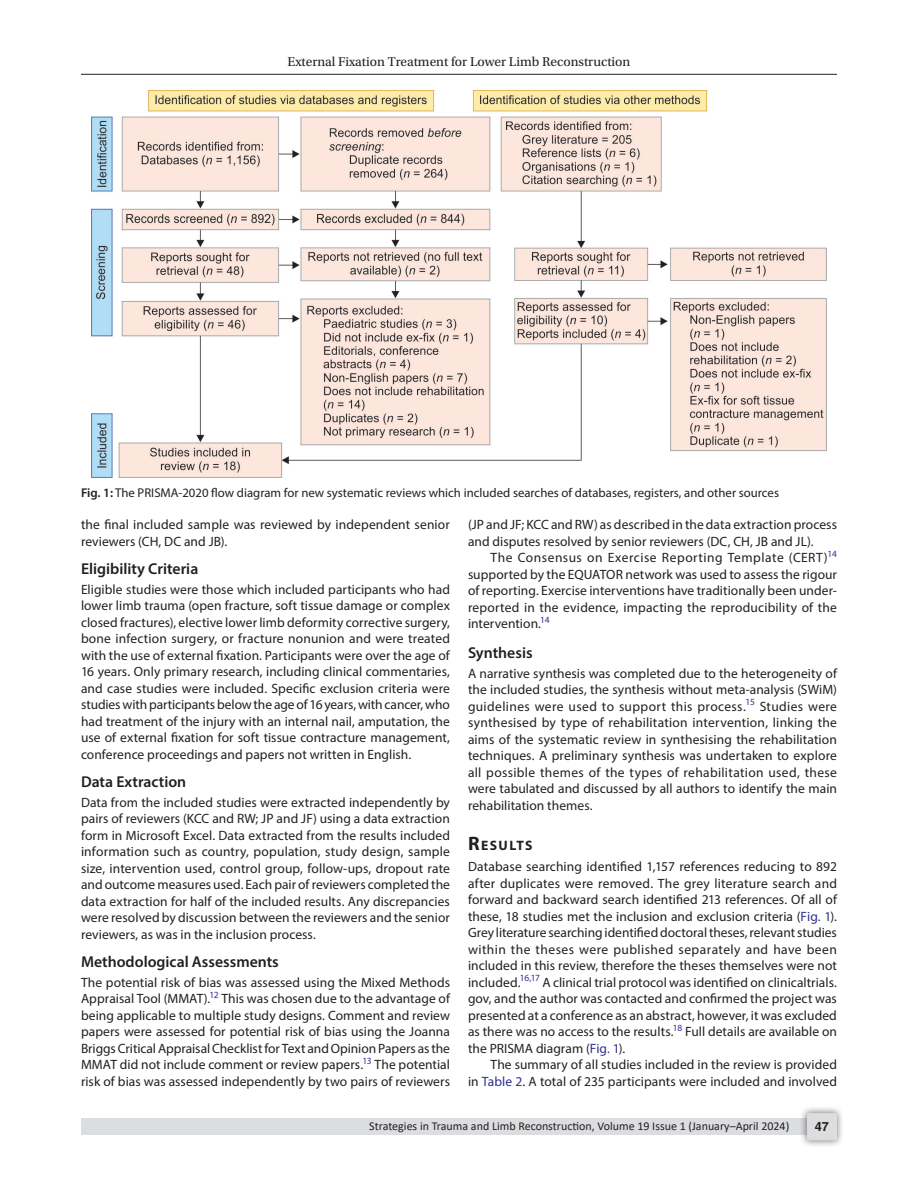
<style>
.page{position:relative;width:918px;height:1188px;background:#fff}
.page>*{position:absolute;margin:0;border:0;box-sizing:border-box;transform-origin:0 0}
.Head-2{font:600 15.75px "Myriad Pro";color:#231f20}
.Head-1{font:700 13.65px "Myriad Pro";letter-spacing:.105em;color:#231f20}
.Para-NoIndent{font:13.5px/16.5px "Myriad Pro";letter-spacing:.005em;color:#231f20;text-align:justify}
.Para-Indent{font:13.5px/16.5px "Myriad Pro";letter-spacing:.005em;color:#231f20}
.t1{font:13.5px "Utopia Std";color:#231f20}
.FigCaption{font:12.75px "Myriad Pro";color:#231f20}
.t2{font:700 12.75px "Helvetica LT Std";color:#231f20}
.t3{font:12px "Calibri";color:#231f20}
.s1{font-weight:600}
.s2{font-size:19.5px}
.s3{color:#2e3092}
</style>
<div class="page">
<hr style="left:81px;top:74px;width:756px;height:1px;background:#231f20">
<div style="left:81px;top:1119px;width:756px;height:16px;background:#dcdddf"></div>
<div style="left:800px;top:1106px;width:44px;height:41px;background:#231f20;opacity:.61"></div>
<div style="left:807px;top:1113px;width:30px;height:27px;background:#dcdddf;border-radius:2px"></div>
<img style="left:92px;top:90px;width:734px;height:388px">
<p class="t1" style="left:288px;top:55px;width:344px">External Fixation Treatment for Lower Limb Reconstruction</p>
<p class="FigCaption" style="left:81px;top:484px;width:700px"><span class="s1">Fig. 1:</span> The PRISMA-2020 flow diagram for new systematic reviews which included searches of databases, registers, and other sources</p>
<p class="Para-Indent" style="left:81px;top:516px;width:370px">the final included sample was reviewed by independent senior reviewers (CH, DC and JB).</p>
<p class="Head-2" style="left:81px;top:559px;width:119px">Eligibility Criteria</p>
<p class="Para-NoIndent" style="left:81px;top:581px;width:371px">Eligible studies were those which included participants who had lower limb trauma (open fracture, soft tissue damage or complex closed fractures), elective lower limb deformity corrective surgery, bone infection surgery, or fracture nonunion and were treated with the use of external fixation. Participants were over the age of 16 years. Only primary research, including clinical commentaries, and case studies were included. Specific exclusion criteria were studies with participants below the age of 16 years, with cancer, who had treatment of the injury with an internal nail, amputation, the use of external fixation for soft tissue contracture management, conference proceedings and papers not written in English.</p>
<p class="Head-2" style="left:81px;top:772px;width:107px">Data Extraction</p>
<p class="Para-NoIndent" style="left:81px;top:794px;width:371px">Data from the included studies were extracted independently by pairs of reviewers (KCC and RW; JP and JF) using a data extraction form in Microsoft Excel. Data extracted from the results included information such as country, population, study design, sample size, intervention used, control group, follow-ups, dropout rate and outcome measures used. Each pair of reviewers completed the data extraction for half of the included results. Any discrepancies were resolved by discussion between the reviewers and the senior reviewers, as was in the inclusion process.</p>
<p class="Head-2" style="left:81px;top:952px;width:199px">Methodological Assessments</p>
<p class="Para-NoIndent" style="left:81px;top:974px;width:371px">The potential risk of bias was assessed using the Mixed Methods Appraisal Tool (MMAT).<sup>12</sup> This was chosen due to the advantage of being applicable to multiple study designs. Comment and review papers were assessed for potential risk of bias using the Joanna Briggs Critical Appraisal Checklist for Text and Opinion Papers as the MMAT did not include comment or review papers.<sup>13</sup> The potential risk of bias was assessed independently by two pairs of reviewers</p>
<p class="Para-NoIndent" style="left:468px;top:516px;width:371px">(JP and JF; KCC and RW) as described in the data extraction process and disputes resolved by senior reviewers (DC, CH, JB and JL).</p>
<p class="Para-Indent" style="left:468px;top:549px;width:371px;text-align:justify;text-indent:22px">The Consensus on Exercise Reporting Template (CERT)<sup>14 </sup>supported by the EQUATOR network was used to assess the rigour of reporting. Exercise interventions have traditionally been under&shy;reported in the evidence, impacting the reproducibility of the intervention.<sup>14</sup></p>
<p class="Head-2" style="left:468px;top:643px;width:66px">Synthesis</p>
<p class="Para-NoIndent" style="left:468px;top:665px;width:371px">A narrative synthesis was completed due to the heterogeneity of the included studies, the synthesis without meta-analysis (SWiM) guidelines were used to support this process.<sup>15</sup> Studies were synthesised by type of rehabilitation intervention, linking the aims of the systematic review in synthesising the rehabilitation techniques. A preliminary synthesis was undertaken to explore all possible themes of the types of rehabilitation used, these were tabulated and discussed by all authors to identify the main rehabilitation themes.</p>
<p class="Head-1" style="left:468px;top:837px;width:66px"><span class="s2">R</span>ESULTS</p>
<p class="Para-NoIndent" style="left:468px;top:858px;width:371px">Database searching identified 1,157 references reducing to 892 after duplicates were removed. The grey literature search and forward and backward search identified 213 references. Of all of these, 18 studies met the inclusion and exclusion criteria (<span class="s3">Fig. 1</span>).<br>Grey literature searching identified doctoral theses, relevant studies within the theses were published separately and have been included in this review, therefore the theses themselves were not included.<sup>16,17</sup> A clinical trial protocol was identified on clinicaltrials. gov, and the author was contacted and confirmed the project was presented at a conference as an abstract, however, it was excluded as there was no access to the results.<sup>18</sup> Full details are available on the PRISMA diagram (<span class="s3">Fig. 1</span>).</p>
<p class="Para-Indent" style="left:468px;top:1056px;width:371px;text-align:right">The summary of all studies included in the review is provided<br>in <span class="s3">Table 2</span>. A total of 235 participants were included and involved</p>
<p class="t3" style="left:369px;top:1117px;width:422px">Strategies in Trauma and Limb Reconstruction, Volume 19 Issue 1 (January–April 2024)</p>
<p class="t2" style="left:815px;top:1119px;width:16px">47</p>
</div>
